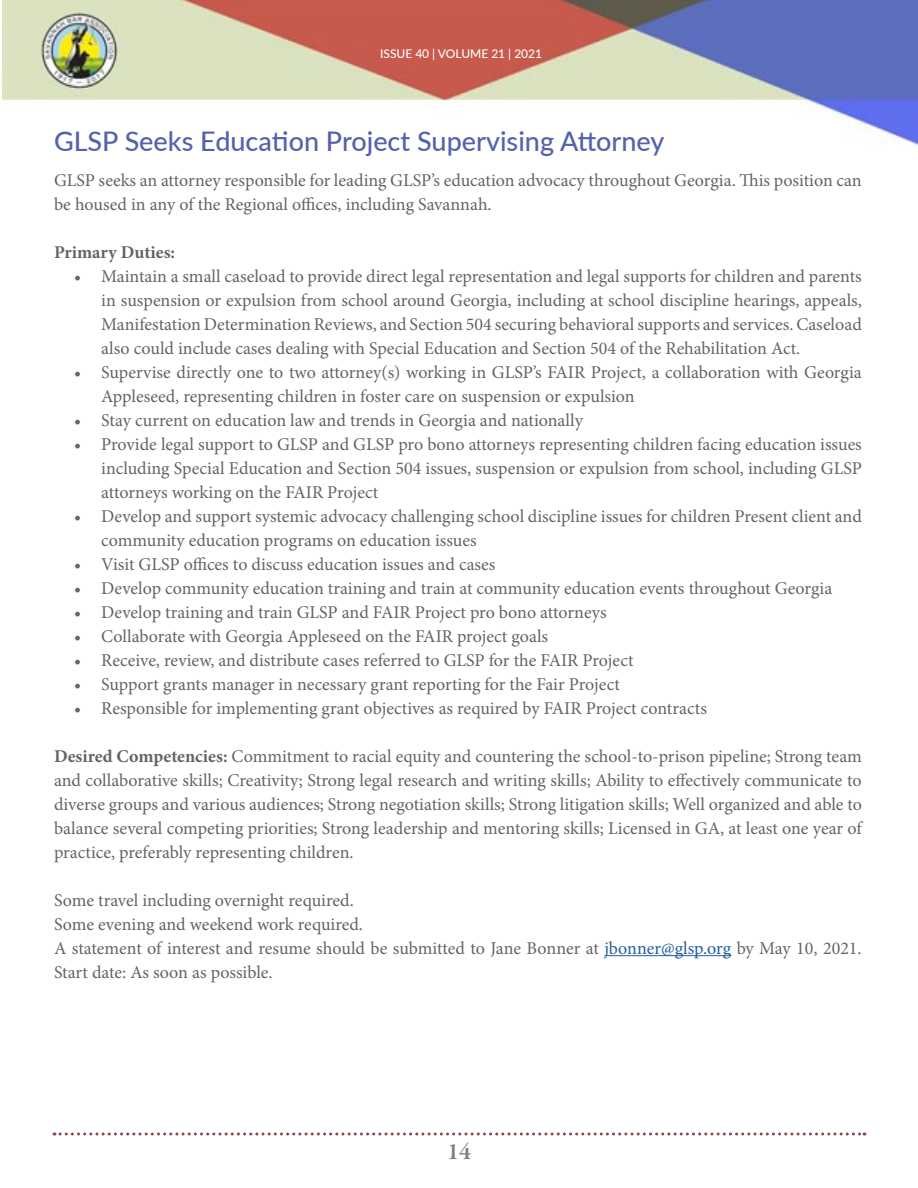
<style>
.page{position:relative;width:918px;height:1188px;background:#fff}
.page>*{position:absolute;margin:0;border:0;box-sizing:border-box;transform-origin:0 0}
.t1{font:500 27px "Lato";color:#5462ad}
.t2{font:600 24px "Garamond Premr Pro";color:#7e8083}
.t3{font:18px/24px "Minion Pro";color:#636466}
.t4{font:700 18px "Minion Pro";color:#636466}
.t5{font:500 12px "Lato";color:#fff}
.s1{font-weight:700}
.s2{color:#215e9e}
</style>
<div class="page">
<img style="left:2px;top:0;width:916px;height:148px">
<svg style="left:54px;top:1132px;width:811px;height:4px"></svg>
<hr style="left:604px;top:955px;width:127px;height:1px;background:#215e9e">
<p class="t5" style="left:380px;top:45px;width:164px">ISSUE 40 | VOLUME 21 | 2021</p>
<h1 class="t1" style="left:54px;top:122px;width:612px">GLSP Seeks Education Project Supervising Attorney</h1>
<p class="t3" style="left:54px;top:168px;width:809px">GLSP seeks an attorney responsible for leading GLSP’s education advocacy throughout Georgia. This position can be housed in any of the Regional offices, including Savannah.</p>
<p class="t4" style="left:54px;top:239px;width:123px">Primary Duties:</p>
<p class="t3" style="left:101px;top:264px;width:762px;text-align:justify;text-indent:-27px">• Maintain a small caseload to provide direct legal representation and legal supports for children and parents in suspension or expulsion from school around Georgia, including at school discipline hearings, appeals, Manifestation Determination Reviews, and Section 504 securing behavioral supports and services. Caseload also could include cases dealing with Special Education and Section 504 of the Rehabilitation Act.</p>
<p class="t3" style="left:101px;top:360px;width:762px;text-indent:-27px">• Supervise directly one to two attorney(s) working in GLSP’s FAIR Project, a collaboration with Georgia<br>Appleseed, representing children in foster care on suspension or expulsion</p>
<p class="t3" style="left:74px;top:408px;width:510px">• Stay current on education law and trends in Georgia and nationally</p>
<p class="t3" style="left:101px;top:432px;width:762px;text-align:justify;text-indent:-27px">• Provide legal support to GLSP and GLSP pro bono attorneys representing children facing education issues including Special Education and Section 504 issues, suspension or expulsion from school, including GLSP attorneys working on the FAIR Project</p>
<p class="t3" style="left:101px;top:504px;width:762px;text-indent:-27px">• Develop and support systemic advocacy challenging school discipline issues for children Present client and community education programs on education issues</p>
<p class="t3" style="left:74px;top:552px;width:423px">• Visit GLSP offices to discuss education issues and cases</p>
<p class="t3" style="left:74px;top:576px;width:760px">• Develop community education training and train at community education events throughout Georgia</p>
<p class="t3" style="left:74px;top:600px;width:534px">• Develop training and train GLSP and FAIR Project pro bono attorneys</p>
<p class="t3" style="left:74px;top:624px;width:475px">• Collaborate with Georgia Appleseed on the FAIR project goals</p>
<p class="t3" style="left:74px;top:648px;width:561px">• Receive, review, and distribute cases referred to GLSP for the FAIR Project</p>
<p class="t3" style="left:74px;top:672px;width:547px">• Support grants manager in necessary grant reporting for the Fair Project</p>
<p class="t3" style="left:74px;top:696px;width:634px">• Responsible for implementing grant objectives as required by FAIR Project contracts</p>
<p class="t3" style="left:54px;top:744px;width:809px;text-align:justify"><span class="s1">Desired Competencies:</span> Commitment to racial equity and countering the school-to-prison pipeline; Strong team and collaborative skills; Creativity; Strong legal research and writing skills; Ability to effectively communicate to diverse groups and various audiences; Strong negotiation skills; Strong litigation skills; Well organized and able to balance several competing priorities; Strong leadership and mentoring skills; Licensed in GA, at least one year of practice, preferably representing children.</p>
<p class="t3" style="left:54px;top:888px;width:809px">Some travel including overnight required.<br>Some evening and weekend work required.<br>A statement of interest and resume should be submitted to Jane Bonner at <span class="s2">jbonner@glsp.org</span> by May 10, 2021.<br>Start date: As soon as possible.</p>
<h2 class="t2" style="left:447px;top:1137px;width:25px">14</h2>
</div>
